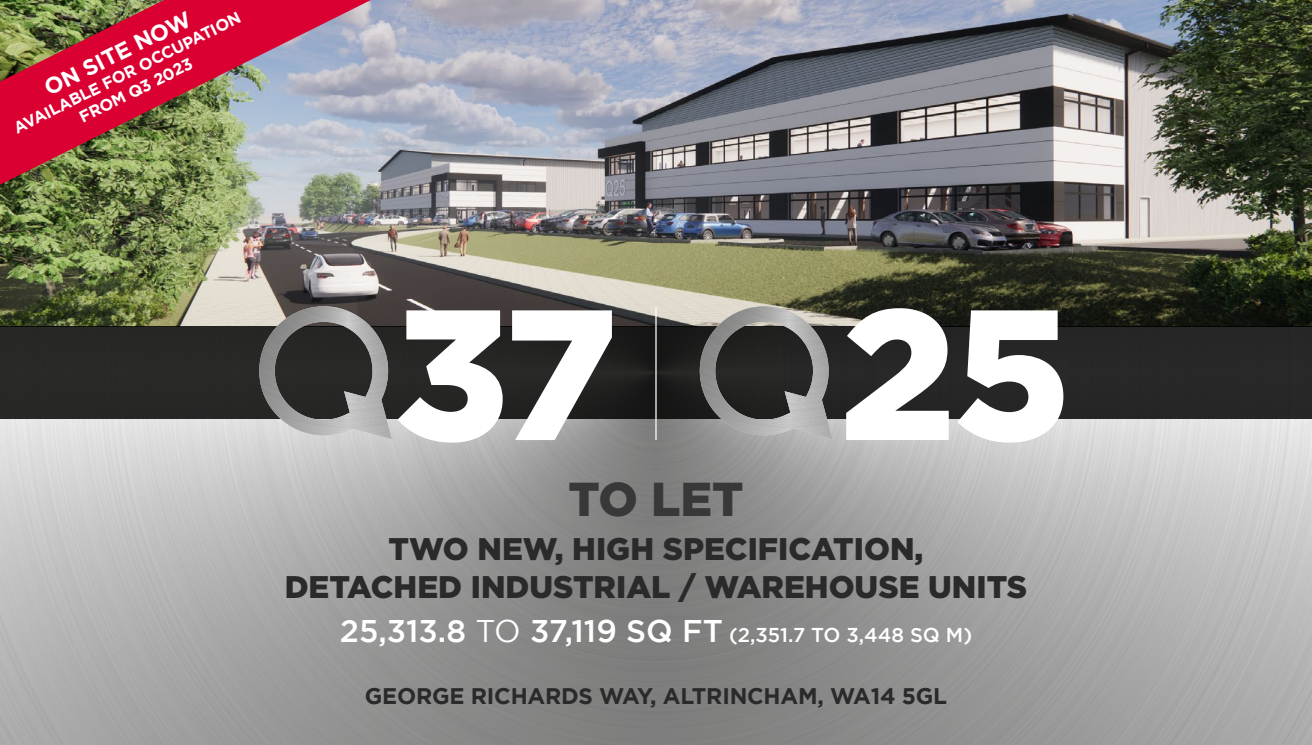
<style>
.page{position:relative;width:1312px;height:745px;background:#fff}
.page>*{position:absolute;margin:0;border:0;box-sizing:border-box;transform-origin:0 0}
.t1{font:900 185px "Gotham";color:#fff}
.t2{font:900 47.5px "Gotham";color:#383838}
.t3{font:900 31.25px/37.5px "Gotham";color:#2a2a2a;text-align:center}
.t4{font:700 22.5px "Gotham";letter-spacing:-.01em;color:#2a2a2a}
.t5{font:700 22.5px "Gotham";color:#fff}
.t6{font:500 20px "Gotham";color:#fff}
.t7{font:700 16.25px/19.6px "Gotham";color:#fff;text-align:center}
.s1{font-size:31.25px}
.s2{font-weight:400;font-size:31.25px}
</style>
<div class="page">
<img style="left:0;top:418px;width:1311px;height:326px">
<img style="left:0;top:0;width:1311px;height:326px">
<div style="left:0;top:326px;width:1311px;height:92px;background:#2a2a2a"></div>
<img style="left:0;top:326px;width:692px;height:92px">
<img style="left:0;top:0;width:371px;height:184px">
<hr style="left:655px;top:307px;width:1px;height:133px;background:#fff">
<svg style="left:252px;top:306px;width:6px;height:132px"></svg>
<img style="left:258px;top:306px;width:134px;height:132px">
<svg style="left:692px;top:306px;width:6px;height:132px"></svg>
<img style="left:698px;top:306px;width:134px;height:132px">
<p class="t5" style="left:40px;top:78px;width:163px;rotate:-27deg">ON SITE NOW</p>
<p class="t7" style="left:11px;top:120px;width:253px;rotate:-27deg">AVAILABLE FOR OCCUPATION<br>FROM Q3 2023</p>
<h1 class="t1" style="left:394px;top:267px;width:677px">37 25</h1>
<h2 class="t2" style="left:568px;top:471px;width:176px">TO LET</h2>
<p class="t3" style="left:284px;top:529px;width:744px">TWO NEW, HIGH SPECIFICATION,<br>DETACHED INDUSTRIAL / WAREHOUSE UNITS</p>
<p class="t6" style="left:340px;top:623px;width:633px"><span class="s1">25,313.8</span> <span class="s2">TO</span> <span class="s1">37,119 SQ FT</span> (2,351.7 TO 3,448 SQ M)</p>
<p class="t4" style="left:365px;top:682px;width:583px">GEORGE RICHARDS WAY, ALTRINCHAM, WA14 5GL</p>
</div>
